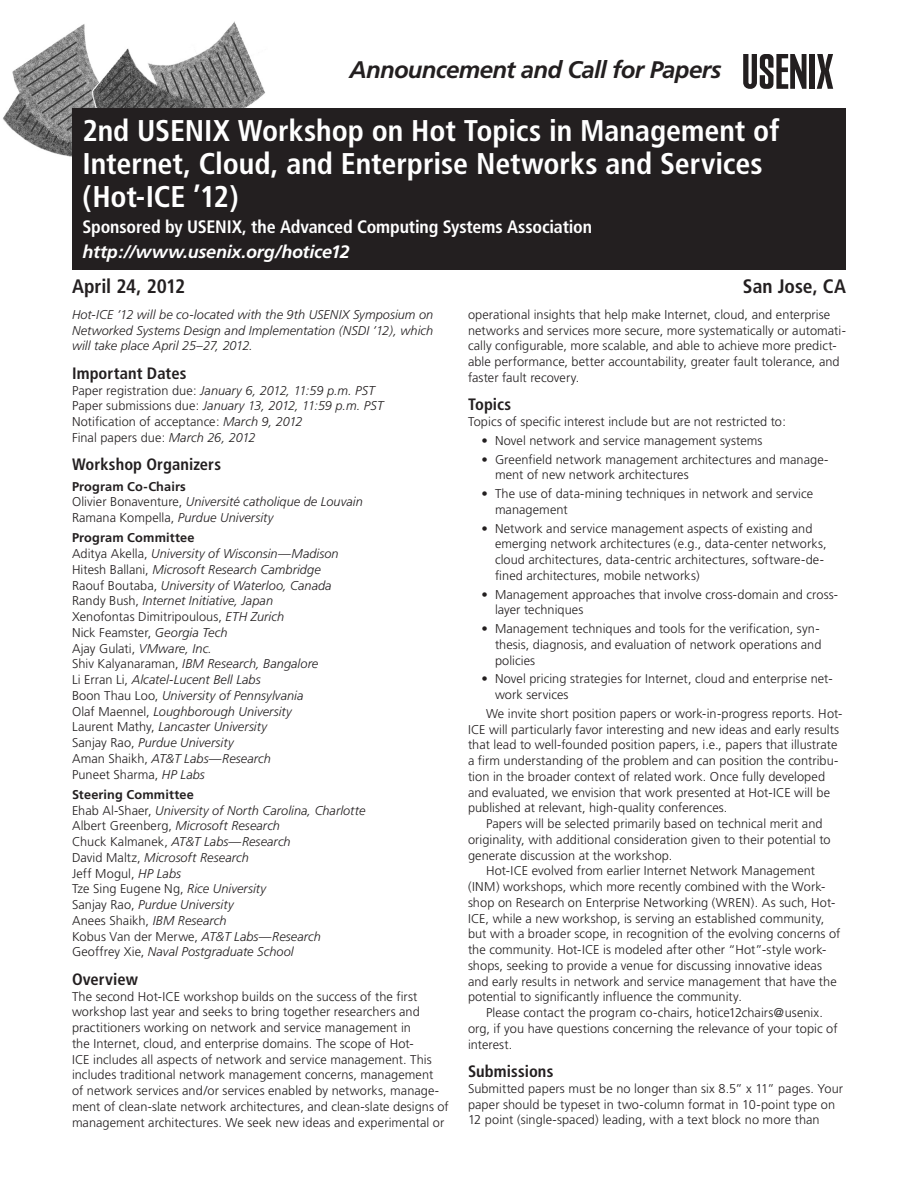
<style>
.page{position:relative;width:918px;height:1188px;background:#fff}
.page>*{position:absolute;margin:0;border:0;box-sizing:border-box;transform-origin:0 0}
.conference_name{font:700 condensed 30px/33px "Frutiger";color:#fff}
.announcement{font:italic 700 24px "Frutiger";letter-spacing:-.03em;color:#231f20}
.dates_location{font:700 condensed 19.5px "Frutiger";color:#231f20}
.conference_sponsors{font:700 condensed 18px "Frutiger";letter-spacing:-.01em;color:#fff}
.conference_sponsors-2{font:italic 700 18px "Frutiger";letter-spacing:-.015em;color:#fff}
.head{font:700 condensed 16.5px "Frutiger";letter-spacing:.005em;color:#231f20}
.body_first{font:300 12.75px/15.8px "Frutiger";letter-spacing:.005em;color:#231f20}
.body{font:300 12.75px/15.8px "Frutiger";letter-spacing:.005em;color:#231f20}
.body_first-2{font:italic 300 12.75px/15.8px "Frutiger";letter-spacing:.005em;color:#231f20;text-align:justify}
.subhead{font:700 12.75px "Frutiger";letter-spacing:.01em;color:#231f20}
.s1{font-style:normal}
.s2{font-style:italic}
</style>
<div class="page">
<img style="left:3px;top:21px;width:262px;height:136px">
<svg style="left:743px;top:54px;width:63px;height:35px"></svg>
<div style="left:810px;top:54px;width:5px;height:35px;background:#231f20"></div>
<svg style="left:817px;top:54px;width:16px;height:35px"></svg>
<div style="left:73px;top:109px;width:772px;height:160px;background:#231f20"></div>
<div style="left:72px;top:108px;width:774px;height:162px;border:2px solid #231f20"></div>
<p class="announcement" style="left:350px;top:56px;width:373px">Announcement and Call for Papers</p>
<p class="conference_name" style="left:82px;top:114px;width:698px">2nd USENIX Workshop on Hot Topics in Management of<br>Internet, Cloud, and Enterprise Networks and Services (Hot-ICE ’12)</p>
<p class="conference_sponsors" style="left:82px;top:216px;width:511px">Sponsored by USENIX, the Advanced Computing Systems Association</p>
<p class="conference_sponsors-2" style="left:82px;top:241px;width:269px">http://www.usenix.org/hotice12</p>
<p class="dates_location" style="left:72px;top:274px;width:115px">April 24, 2012</p>
<p class="dates_location" style="left:743px;top:274px;width:105px">San Jose, CA</p>
<p class="body_first-2" style="left:72px;top:307px;width:363px">Hot-ICE ’12 will be co-located with the 9th USENIX Symposium on Networked Systems Design and Implementation (NSDI ’12), which will take place April 25–27, 2012.</p>
<p class="head" style="left:72px;top:363px;width:116px">Important Dates</p>
<p class="body_first-2" style="left:72px;top:382px;width:304px"><span class="s1">Paper registration due:</span> January 6, 2012, 11:59 p.m. PST</p>
<p class="body_first-2" style="left:72px;top:398px;width:313px"><span class="s1">Paper submissions due:</span> January 13, 2012, 11:59 p.m. PST</p>
<p class="body_first" style="left:72px;top:414px;width:232px">Notification of acceptance: <span class="s2">March 9, 2012</span></p>
<p class="body_first" style="left:72px;top:430px;width:185px">Final papers due: <span class="s2">March 26, 2012</span></p>
<p class="head" style="left:72px;top:455px;width:151px">Workshop Organizers</p>
<p class="subhead" style="left:72px;top:479px;width:115px">Program Co-Chairs</p>
<p class="body_first-2" style="left:72px;top:494px;width:292px"><span class="s1">Olivier Bonaventure,</span> Université catholique de Louvain</p>
<p class="body_first-2" style="left:72px;top:510px;width:203px"><span class="s1">Ramana Kompella,</span> Purdue University</p>
<p class="subhead" style="left:72px;top:531px;width:124px">Program Committee</p>
<p class="body_first-2" style="left:72px;top:546px;width:268px"><span class="s1">Aditya Akella,</span> University of Wisconsin—Madison</p>
<p class="body_first-2" style="left:72px;top:562px;width:250px"><span class="s1">Hitesh Ballani,</span> Microsoft Research Cambridge</p>
<p class="body_first-2" style="left:72px;top:577px;width:261px"><span class="s1">Raouf Boutaba,</span> University of Waterloo, Canada</p>
<p class="body_first-2" style="left:72px;top:593px;width:203px"><span class="s1">Randy Bush,</span> Internet Initiative, Japan</p>
<p class="body_first" style="left:72px;top:609px;width:214px">Xenofontas Dimitripoulous, <span class="s2">ETH Zurich</span></p>
<p class="body_first" style="left:72px;top:625px;width:157px">Nick Feamster, <span class="s2">Georgia Tech</span></p>
<p class="body_first" style="left:72px;top:640px;width:141px">Ajay Gulati, <span class="s2">VMware, Inc.</span></p>
<p class="body_first-2" style="left:72px;top:656px;width:248px"><span class="s1">Shiv Kalyanaraman,</span> IBM Research, Bangalore</p>
<p class="body_first-2" style="left:72px;top:672px;width:190px"><span class="s1">Li Erran Li,</span> Alcatel-Lucent Bell Labs</p>
<p class="body_first-2" style="left:72px;top:688px;width:233px"><span class="s1">Boon Thau Loo,</span> University of Pennsylvania</p>
<p class="body_first-2" style="left:72px;top:703px;width:221px"><span class="s1">Olaf Maennel,</span> Loughborough University</p>
<p class="body_first-2" style="left:72px;top:719px;width:197px"><span class="s1">Laurent Mathy,</span> Lancaster University</p>
<p class="body_first-2" style="left:72px;top:735px;width:163px"><span class="s1">Sanjay Rao,</span> Purdue University</p>
<p class="body_first-2" style="left:72px;top:751px;width:200px"><span class="s1">Aman Shaikh,</span> AT&amp;T Labs—Research</p>
<p class="body_first" style="left:72px;top:766px;width:134px">Puneet Sharma, <span class="s2">HP Labs</span></p>
<p class="subhead" style="left:72px;top:787px;width:123px">Steering Committee</p>
<p class="body_first-2" style="left:72px;top:802px;width:295px"><span class="s1">Ehab Al-Shaer,</span> University of North Carolina, Charlotte</p>
<p class="body_first-2" style="left:72px;top:818px;width:210px"><span class="s1">Albert Greenberg,</span> Microsoft Research</p>
<p class="body_first-2" style="left:72px;top:834px;width:220px"><span class="s1">Chuck Kalmanek,</span> AT&amp;T Labs—Research</p>
<p class="body_first-2" style="left:72px;top:850px;width:178px"><span class="s1">David Maltz,</span> Microsoft Research</p>
<p class="body_first" style="left:72px;top:865px;width:111px">Jeff Mogul, <span class="s2">HP Labs</span></p>
<p class="body_first" style="left:72px;top:881px;width:196px">Tze Sing Eugene Ng, <span class="s2">Rice University</span></p>
<p class="body_first-2" style="left:72px;top:897px;width:163px"><span class="s1">Sanjay Rao,</span> Purdue University</p>
<p class="body_first" style="left:72px;top:913px;width:156px">Anees Shaikh, <span class="s2">IBM Research</span></p>
<p class="body_first" style="left:72px;top:928px;width:250px">Kobus Van der Merwe, <span class="s2">AT&amp;T Labs—Research</span></p>
<p class="body_first-2" style="left:72px;top:944px;width:223px"><span class="s1">Geoffrey Xie,</span> Naval Postgraduate School</p>
<p class="head" style="left:72px;top:969px;width:68px">Overview</p>
<p class="body_first" style="left:72px;top:988px;width:378px">The second Hot-ICE workshop builds on the success of the first workshop last year and seeks to bring together researchers and practitioners working on network and service management in<br>the Internet, cloud, and enterprise domains. The scope of Hot-<br>ICE includes all aspects of network and service management. This includes traditional network management concerns, management<br>of network services and/or services enabled by networks, manage&shy;ment of clean-slate network architectures, and clean-slate designs of management architectures. We seek new ideas and experimental or</p>
<p class="body_first" style="left:468px;top:307px;width:379px">operational insights that help make Internet, cloud, and enterprise networks and services more secure, more systematically or automati&shy;cally configurable, more scalable, and able to achieve more predict&shy;able performance, better accountability, greater fault tolerance, and faster fault recovery.</p>
<p class="head" style="left:468px;top:395px;width:45px">Topics</p>
<p class="body_first" style="left:468px;top:414px;width:319px">Topics of specific interest include but are not restricted to:</p>
<p class="body_first" style="left:482px;top:433px;width:283px">• Novel network and service management systems</p>
<p class="body_first" style="left:495px;top:451px;width:335px;text-indent:-14px">• Greenfield network management architectures and manage&shy;ment of new network architectures</p>
<p class="body_first" style="left:495px;top:486px;width:320px;text-indent:-14px">• The use of data-mining techniques in network and service management</p>
<p class="body_first" style="left:495px;top:520px;width:333px;text-indent:-14px">• Network and service management aspects of existing and emerging network architectures (e.g., data-center networks, cloud architectures, data-centric architectures, software-de&shy;fined architectures, mobile networks)</p>
<p class="body_first" style="left:495px;top:586px;width:345px;text-indent:-14px">• Management approaches that involve cross-domain and cross&shy;layer techniques</p>
<p class="body_first" style="left:495px;top:621px;width:328px;text-indent:-14px">• Management techniques and tools for the verification, syn&shy;thesis, diagnosis, and evaluation of network operations and policies</p>
<p class="body_first" style="left:495px;top:671px;width:339px;text-indent:-14px">• Novel pricing strategies for Internet, cloud and enterprise net&shy;work services</p>
<p class="body" style="left:468px;top:706px;width:376px;text-indent:18px">We invite short position papers or work-in-progress reports. Hot-ICE will particularly favor interesting and new ideas and early results that lead to well-founded position papers, i.e., papers that illustrate a firm understanding of the problem and can position the contribu&shy;tion in the broader context of related work. Once fully developed and evaluated, we envision that work presented at Hot-ICE will be published at relevant, high-quality conferences.</p>
<p class="body" style="left:468px;top:816px;width:364px;text-indent:18px">Papers will be selected primarily based on technical merit and originality, with additional consideration given to their potential to generate discussion at the workshop.</p>
<p class="body" style="left:468px;top:863px;width:374px;text-indent:18px">Hot-ICE evolved from earlier Internet Network Management (INM) workshops, which more recently combined with the Work&shy;shop on Research on Enterprise Networking (WREN). As such, Hot-ICE, while a new workshop, is serving an established community, but with a broader scope, in recognition of the evolving concerns of the community. Hot-ICE is modeled after other “Hot”-style work&shy;shops, seeking to provide a venue for discussing innovative ideas and early results in network and service management that have the potential to significantly influence the community.</p>
<p class="body" style="left:468px;top:1005px;width:371px;text-indent:18px">Please contact the program co-chairs, hotice12chairs@usenix. org, if you have questions concerning the relevance of your topic of interest.</p>
<p class="head" style="left:468px;top:1062px;width:87px">Submissions</p>
<p class="body_first" style="left:468px;top:1081px;width:377px">Submitted papers must be no longer than six 8.5” x 11” pages. Your paper should be typeset in two-column format in 10-point type on<br>12 point (single-spaced) leading, with a text block no more than</p>
</div>
